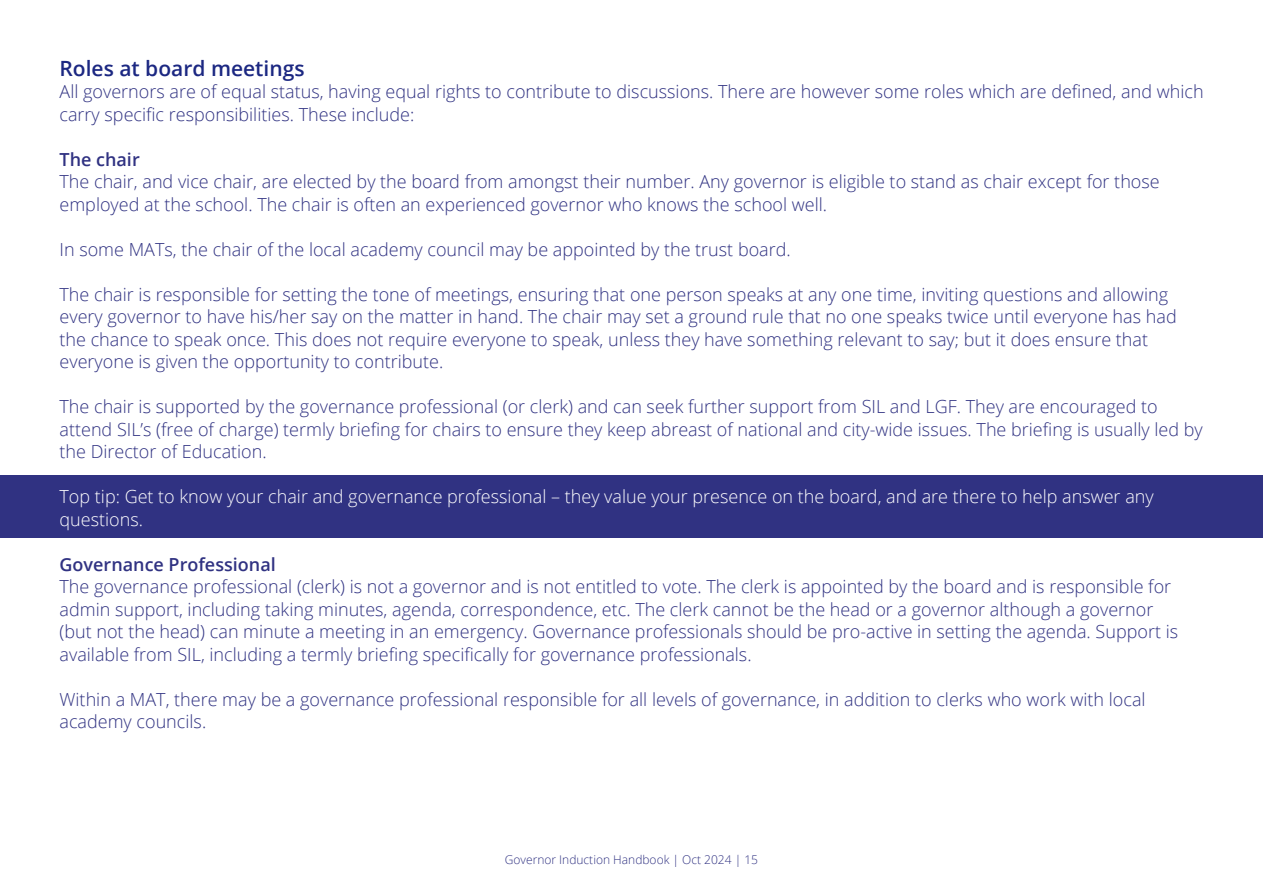
<style>
.page{position:relative;width:1263px;height:893px;background:#fff}
.page>*{position:absolute;margin:0;border:0;box-sizing:border-box;transform-origin:0 0}
.t1{font:600 21px "Open Sans";color:#1c2882}
.t2{font:300 18px/22.5px "Open Sans";color:#303282}
.t3{font:300 18px/22.5px "Open Sans";color:#fff}
.t4{font:600 18px "Open Sans";color:#303282}
.t5{font:300 12px "Open Sans";color:#303282}
</style>
<div class="page">
<div style="left:0;top:475px;width:1263px;height:63px;background:#303282"></div>
<p class="t1" style="left:60px;top:54px;width:247px">Roles at board meetings</p>
<p class="t2" style="left:60px;top:80px;width:1145px">All governors are of equal status, having equal rights to contribute to discussions. There are however some roles which are defined, and which carry specific responsibilities. These include:</p>
<p class="t4" style="left:60px;top:147px;width:82px">The chair</p>
<p class="t2" style="left:60px;top:170px;width:1102px">The chair, and vice chair, are elected by the board from amongst their number. Any governor is eligible to stand as chair except for those employed at the school. The chair is often an experienced governor who knows the school well.</p>
<p class="t2" style="left:60px;top:237px;width:733px">In some MATs, the chair of the local academy council may be appointed by the trust board.</p>
<p class="t2" style="left:60px;top:282px;width:1119px">The chair is responsible for setting the tone of meetings, ensuring that one person speaks at any one time, inviting questions and allowing every governor to have his/her say on the matter in hand. The chair may set a ground rule that no one speaks twice until everyone has had the chance to speak once. This does not require everyone to speak, unless they have something relevant to say; but it does ensure that everyone is given the opportunity to contribute.</p>
<p class="t2" style="left:60px;top:395px;width:1145px">The chair is supported by the governance professional (or clerk) and can seek further support from SIL and LGF. They are encouraged to attend SIL’s (free of charge) termly briefing for chairs to ensure they keep abreast of national and city-wide issues. The briefing is usually led by the Director of Education.</p>
<p class="t3" style="left:60px;top:485px;width:1096px">Top tip: Get to know your chair and governance professional – they value your presence on the board, and are there to help answer any questions.</p>
<p class="t4" style="left:60px;top:552px;width:218px">Governance Professional</p>
<p class="t2" style="left:60px;top:575px;width:1120px">The governance professional (clerk) is not a governor and is not entitled to vote. The clerk is appointed by the board and is responsible for admin support, including taking minutes, agenda, correspondence, etc. The clerk cannot be the head or a governor although a governor (but not the head) can minute a meeting in an emergency. Governance professionals should be pro-active in setting the agenda. Support is available from SIL, including a termly briefing specifically for governance professionals.</p>
<p class="t2" style="left:60px;top:687px;width:1088px">Within a MAT, there may be a governance professional responsible for all levels of governance, in addition to clerks who work with local academy councils.</p>
<p class="t5" style="left:505px;top:851px;width:255px">Governor Induction Handbook | Oct 2024 | 15</p>
</div>
